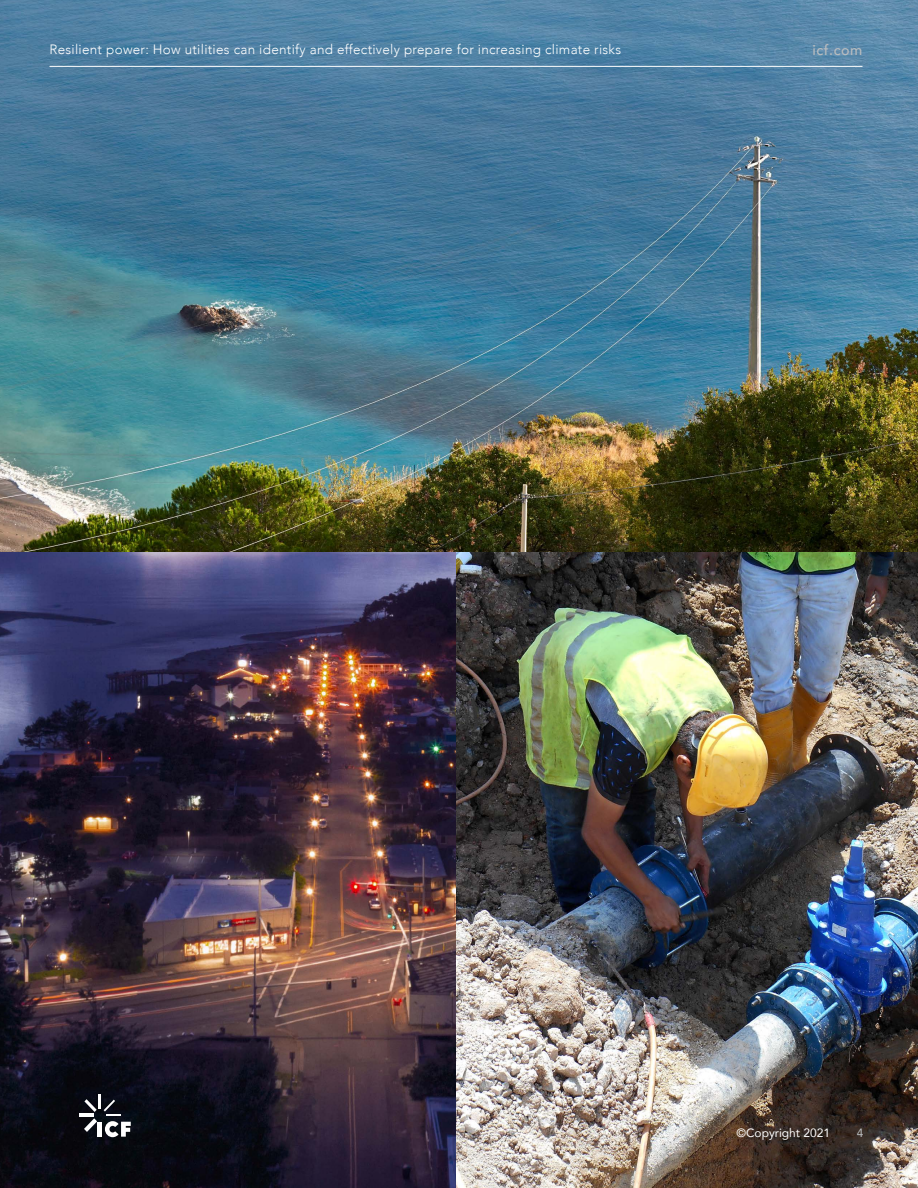
<style>
.page{position:relative;width:918px;height:1188px;background:#fff}
.page>*{position:absolute;margin:0;border:0;box-sizing:border-box;transform-origin:0 0}
.t1{font:500 14.25px "Avenir";letter-spacing:.04em;color:#babdbf}
.t2{font:300 13.5px "Avenir";letter-spacing:.02em;color:#fff}
.t3{font:12px "Avenir";color:#fff}
.t4{font:12px "Avenir";color:#babdbf}
</style>
<div class="page">
<img style="left:0;top:0;width:918px;height:553px">
<img style="left:0;top:553px;width:456px;height:635px">
<img style="left:456px;top:553px;width:462px;height:635px">
<hr style="left:50px;top:66px;width:812px;height:1px;background:#fff">
<svg style="left:78px;top:1094px;width:53px;height:43px"></svg>
<p class="t2" style="left:50px;top:41px;width:573px">Resilient power: How utilities can identify and effectively prepare for increasing climate risks</p>
<p class="t1" style="left:812px;top:37px;width:52px">icf.com</p>
<p class="t3" style="left:737px;top:1123px;width:95px">©Copyright 2021</p>
<p class="t4" style="left:857px;top:1123px;width:8px">4</p>
</div>
